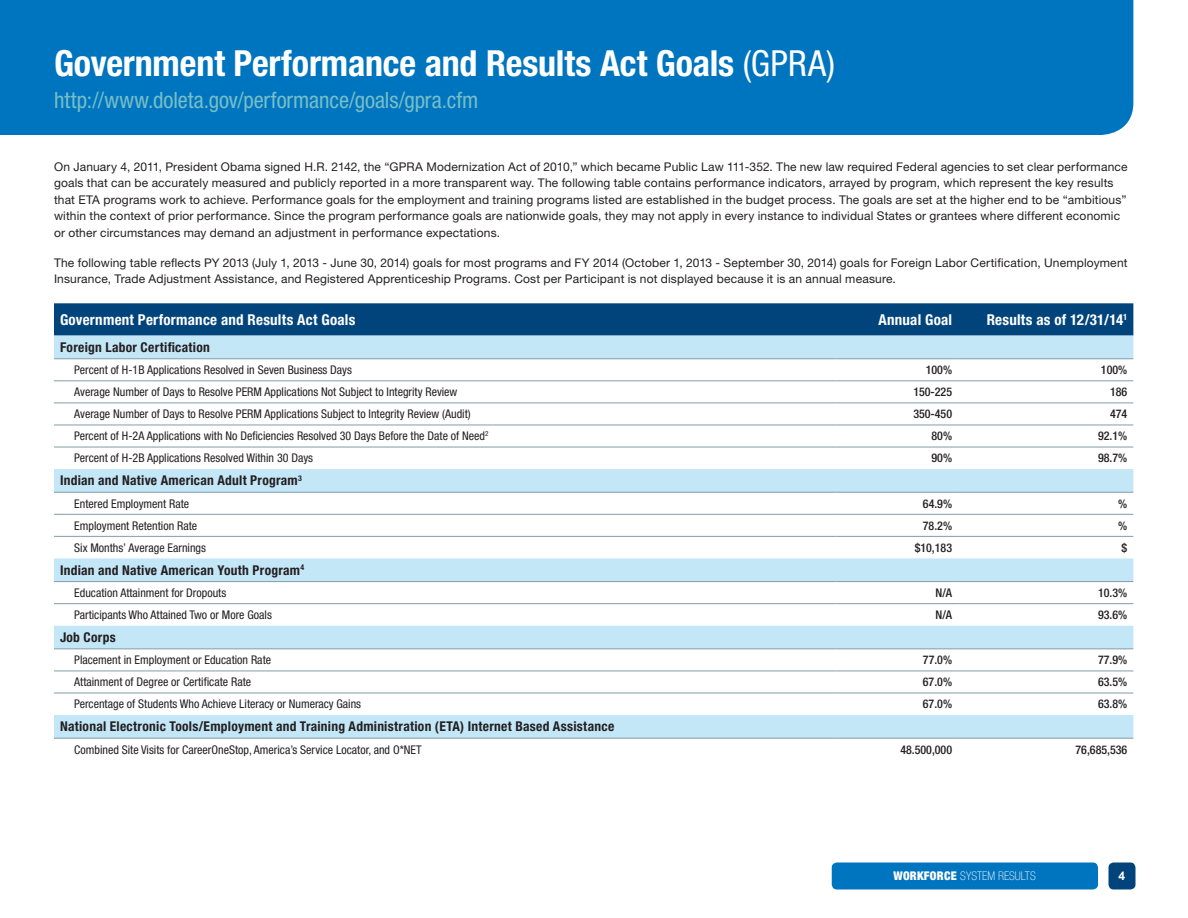
<style>
.page{position:relative;width:1188px;height:918px;background:#fff}
.page>*{position:absolute;margin:0;border:0;box-sizing:border-box;transform-origin:0 0}
.t1{font:700 condensed 36px "Helvetica Neue LT Pro";letter-spacing:-.005em;color:#fff}
.t2{font:condensed 22.5px "Helvetica Neue LT Pro";letter-spacing:-.005em;color:#77bec7}
.Tbl_Hdr{font:700 condensed 15px "Helvetica Neue LT Pro";letter-spacing:.015em;color:#fff}
.Tbl_Hdr_R{font:700 condensed 15px "Helvetica Neue LT Pro";letter-spacing:.015em;color:#fff}
.Tbl_subhead{font:700 condensed 13.5px "Helvetica Neue LT Pro";letter-spacing:.02em;color:#231f20}
.t3{font:12px/16.5px "Helvetica Neue LT Pro";letter-spacing:.015em;color:#231f20}
.Tbl_Body{font:condensed 12px "Helvetica Neue LT Pro";color:#231f20}
.Tbl_Body_R{font:500 condensed 12px "Helvetica Neue LT Pro";color:#231f20}
.t4{font:100 condensed 12px "Helvetica Neue LT Pro";color:#fff}
.t5{font:700 12px "Arial";color:#fff}
.s1{font-weight:400}
.s2{font-weight:900}
</style>
<div class="page">
<div style="left:0;top:0;width:1133px;height:135px;background:#0075bf"></div>
<div style="left:54px;top:303px;width:1079px;height:33px;background:#00447b"></div>
<svg style="left:54px;top:336px;width:1079px;height:402px"></svg>
<hr style="left:54px;top:403px;width:782px;height:1px;background:#839ca9">
<hr style="left:836px;top:403px;width:122px;height:1px;background:#839ca9">
<hr style="left:958px;top:403px;width:175px;height:1px;background:#839ca9">
<hr style="left:54px;top:425px;width:782px;height:1px;background:#839ca9">
<hr style="left:836px;top:425px;width:122px;height:1px;background:#839ca9">
<hr style="left:958px;top:425px;width:175px;height:1px;background:#839ca9">
<hr style="left:54px;top:447px;width:782px;height:1px;background:#839ca9">
<hr style="left:836px;top:447px;width:122px;height:1px;background:#839ca9">
<hr style="left:958px;top:447px;width:175px;height:1px;background:#839ca9">
<hr style="left:54px;top:514px;width:782px;height:1px;background:#839ca9">
<hr style="left:836px;top:514px;width:122px;height:1px;background:#839ca9">
<hr style="left:958px;top:514px;width:175px;height:1px;background:#839ca9">
<hr style="left:54px;top:536px;width:782px;height:1px;background:#839ca9">
<hr style="left:836px;top:536px;width:122px;height:1px;background:#839ca9">
<hr style="left:958px;top:536px;width:175px;height:1px;background:#839ca9">
<hr style="left:54px;top:603px;width:782px;height:1px;background:#839ca9">
<hr style="left:836px;top:603px;width:122px;height:1px;background:#839ca9">
<hr style="left:958px;top:603px;width:175px;height:1px;background:#839ca9">
<hr style="left:54px;top:671px;width:782px;height:1px;background:#839ca9">
<hr style="left:836px;top:671px;width:122px;height:1px;background:#839ca9">
<hr style="left:958px;top:671px;width:175px;height:1px;background:#839ca9">
<hr style="left:54px;top:693px;width:782px;height:1px;background:#839ca9">
<hr style="left:836px;top:693px;width:122px;height:1px;background:#839ca9">
<hr style="left:958px;top:693px;width:175px;height:1px;background:#839ca9">
<hr style="left:54px;top:380px;width:782px;height:1px;background:#839ca9">
<hr style="left:836px;top:380px;width:122px;height:1px;background:#839ca9">
<hr style="left:958px;top:380px;width:175px;height:1px;background:#839ca9">
<hr style="left:54px;top:358px;width:782px;height:1px;background:#839ca9">
<hr style="left:836px;top:358px;width:122px;height:1px;background:#839ca9">
<hr style="left:958px;top:358px;width:175px;height:1px;background:#839ca9">
<hr style="left:54px;top:492px;width:782px;height:1px;background:#839ca9">
<hr style="left:836px;top:492px;width:122px;height:1px;background:#839ca9">
<hr style="left:958px;top:492px;width:175px;height:1px;background:#839ca9">
<hr style="left:54px;top:581px;width:782px;height:1px;background:#839ca9">
<hr style="left:836px;top:581px;width:122px;height:1px;background:#839ca9">
<hr style="left:958px;top:581px;width:175px;height:1px;background:#839ca9">
<hr style="left:54px;top:648px;width:782px;height:1px;background:#839ca9">
<hr style="left:836px;top:648px;width:122px;height:1px;background:#839ca9">
<hr style="left:958px;top:648px;width:175px;height:1px;background:#839ca9">
<hr style="left:54px;top:738px;width:782px;height:1px;background:#839ca9">
<hr style="left:836px;top:738px;width:122px;height:1px;background:#839ca9">
<hr style="left:958px;top:738px;width:175px;height:1px;background:#839ca9">
<div style="left:832px;top:862px;width:266px;height:28px;background:#0075bf;border-radius:5px"></div>
<div style="left:1108px;top:862px;width:27px;height:28px;background:#00447b;border-radius:5px"></div>
<h2 class="t1" style="left:54px;top:41px;width:783px">Government Performance and Results Act Goals <span class="s1">(GPRA)</span></h2>
<p class="t2" style="left:54px;top:87px;width:426px">http://www.doleta.gov/performance/goals/gpra.cfm</p>
<p class="t3" style="left:54px;top:158px;width:1075px">On January 4, 2011, President Obama signed H.R. 2142, the “GPRA Modernization Act of 2010,” which became Public Law 111-352. The new law required Federal agencies to set clear performance goals that can be accurately measured and publicly reported in a more transparent way. The following table contains performance indicators, arrayed by program, which represent the key results that ETA programs work to achieve. Performance goals for the employment and training programs listed are established in the budget process. The goals are set at the higher end to be “ambitious” within the context of prior performance. Since the program performance goals are nationwide goals, they may not apply in every instance to individual States or grantees where different economic or other circumstances may demand an adjustment in performance expectations.</p>
<p class="t3" style="left:54px;top:254px;width:1075px">The following table reflects PY 2013 (July 1, 2013 - June 30, 2014) goals for most programs and FY 2014 (October 1, 2013 - September 30, 2014) goals for Foreign Labor Certification, Unemployment<br>Insurance, Trade Adjustment Assistance, and Registered Apprenticeship Programs. Cost per Participant is not displayed because it is an annual measure.</p>
<p class="Tbl_Hdr" style="left:60px;top:310px;width:297px">Government Performance and Results Act Goals</p>
<p class="Tbl_Hdr_R" style="left:878px;top:310px;width:75px">Annual Goal</p>
<p class="Tbl_Hdr_R" style="left:987px;top:310px;width:142px">Results as of 12/31/14<sup>1</sup></p>
<p class="Tbl_subhead" style="left:60px;top:339px;width:151px">Foreign Labor Certification</p>
<p class="Tbl_Body" style="left:74px;top:363px;width:279px">Percent of H-1B Applications Resolved in Seven Business Days</p>
<p class="Tbl_Body_R" style="left:926px;top:363px;width:28px">100%</p>
<p class="Tbl_Body_R" style="left:1101px;top:363px;width:28px">100%</p>
<p class="Tbl_Body" style="left:74px;top:385px;width:385px">Average Number of Days to Resolve PERM Applications Not Subject to Integrity Review</p>
<p class="Tbl_Body_R" style="left:913px;top:385px;width:40px">150-225</p>
<p class="Tbl_Body_R" style="left:1110px;top:385px;width:19px">186</p>
<p class="Tbl_Body" style="left:74px;top:407px;width:398px">Average Number of Days to Resolve PERM Applications Subject to Integrity Review (Audit)</p>
<p class="Tbl_Body_R" style="left:913px;top:407px;width:40px">350-450</p>
<p class="Tbl_Body_R" style="left:1110px;top:407px;width:19px">474</p>
<p class="Tbl_Body" style="left:74px;top:429px;width:416px">Percent of H-2A Applications with No Deficiencies Resolved 30 Days Before the Date of Need<sup>2</sup></p>
<p class="Tbl_Body_R" style="left:932px;top:429px;width:22px">80%</p>
<p class="Tbl_Body_R" style="left:1098px;top:429px;width:31px">92.1%</p>
<p class="Tbl_Body" style="left:74px;top:451px;width:240px">Percent of H-2B Applications Resolved Within 30 Days</p>
<p class="Tbl_Body_R" style="left:932px;top:451px;width:22px">90%</p>
<p class="Tbl_Body_R" style="left:1098px;top:451px;width:31px">98.7%</p>
<p class="Tbl_subhead" style="left:60px;top:473px;width:243px">Indian and Native American Adult Program<sup>3</sup></p>
<p class="Tbl_Body" style="left:74px;top:496px;width:117px">Entered Employment Rate</p>
<p class="Tbl_Body_R" style="left:923px;top:496px;width:31px">64.9%</p>
<p class="Tbl_Body_R" style="left:1118px;top:496px;width:11px">%</p>
<p class="Tbl_Body" style="left:74px;top:518px;width:125px">Employment Retention Rate</p>
<p class="Tbl_Body_R" style="left:923px;top:518px;width:31px">78.2%</p>
<p class="Tbl_Body_R" style="left:1118px;top:518px;width:11px">%</p>
<p class="Tbl_Body" style="left:74px;top:541px;width:133px">Six Months’ Average Earnings</p>
<p class="Tbl_Body_R" style="left:915px;top:540px;width:39px">$10,183</p>
<p class="Tbl_Body_R" style="left:1122px;top:540px;width:7px">$</p>
<p class="Tbl_subhead" style="left:60px;top:562px;width:246px">Indian and Native American Youth Program<sup>4</sup></p>
<p class="Tbl_Body" style="left:74px;top:586px;width:154px">Education Attainment for Dropouts</p>
<p class="Tbl_Body_R" style="left:936px;top:585px;width:18px">N/A</p>
<p class="Tbl_Body_R" style="left:1098px;top:585px;width:31px">10.3%</p>
<p class="Tbl_Body" style="left:74px;top:608px;width:199px">Participants Who Attained Two or More Goals</p>
<p class="Tbl_Body_R" style="left:936px;top:608px;width:18px">N/A</p>
<p class="Tbl_Body_R" style="left:1098px;top:608px;width:31px">93.6%</p>
<p class="Tbl_subhead" style="left:60px;top:629px;width:57px">Job Corps</p>
<p class="Tbl_Body" style="left:74px;top:653px;width:198px">Placement in Employment or Education Rate</p>
<p class="Tbl_Body_R" style="left:923px;top:653px;width:31px">77.0%</p>
<p class="Tbl_Body_R" style="left:1098px;top:653px;width:31px">77.9%</p>
<p class="Tbl_Body" style="left:74px;top:675px;width:179px">Attainment of Degree or Certificate Rate</p>
<p class="Tbl_Body_R" style="left:923px;top:675px;width:31px">67.0%</p>
<p class="Tbl_Body_R" style="left:1098px;top:675px;width:31px">63.5%</p>
<p class="Tbl_Body" style="left:74px;top:697px;width:288px">Percentage of Students Who Achieve Literacy or Numeracy Gains</p>
<p class="Tbl_Body_R" style="left:923px;top:697px;width:31px">67.0%</p>
<p class="Tbl_Body_R" style="left:1098px;top:697px;width:31px">63.8%</p>
<p class="Tbl_subhead" style="left:60px;top:718px;width:556px">National Electronic Tools/Employment and Training Administration (ETA) Internet Based Assistance</p>
<p class="Tbl_Body" style="left:74px;top:742px;width:349px">Combined Site Visits for CareerOneStop, America’s Service Locator, and O*NET</p>
<p class="Tbl_Body_R" style="left:900px;top:742px;width:53px">48.500,000</p>
<p class="Tbl_Body_R" style="left:1076px;top:742px;width:53px">76,685,536</p>
<p class="t4" style="left:893px;top:870px;width:144px"><span class="s2">WORKFORCE</span> SYSTEM RESULTS</p>
<p class="t5" style="left:1119px;top:868px;width:8px">4</p>
</div>
